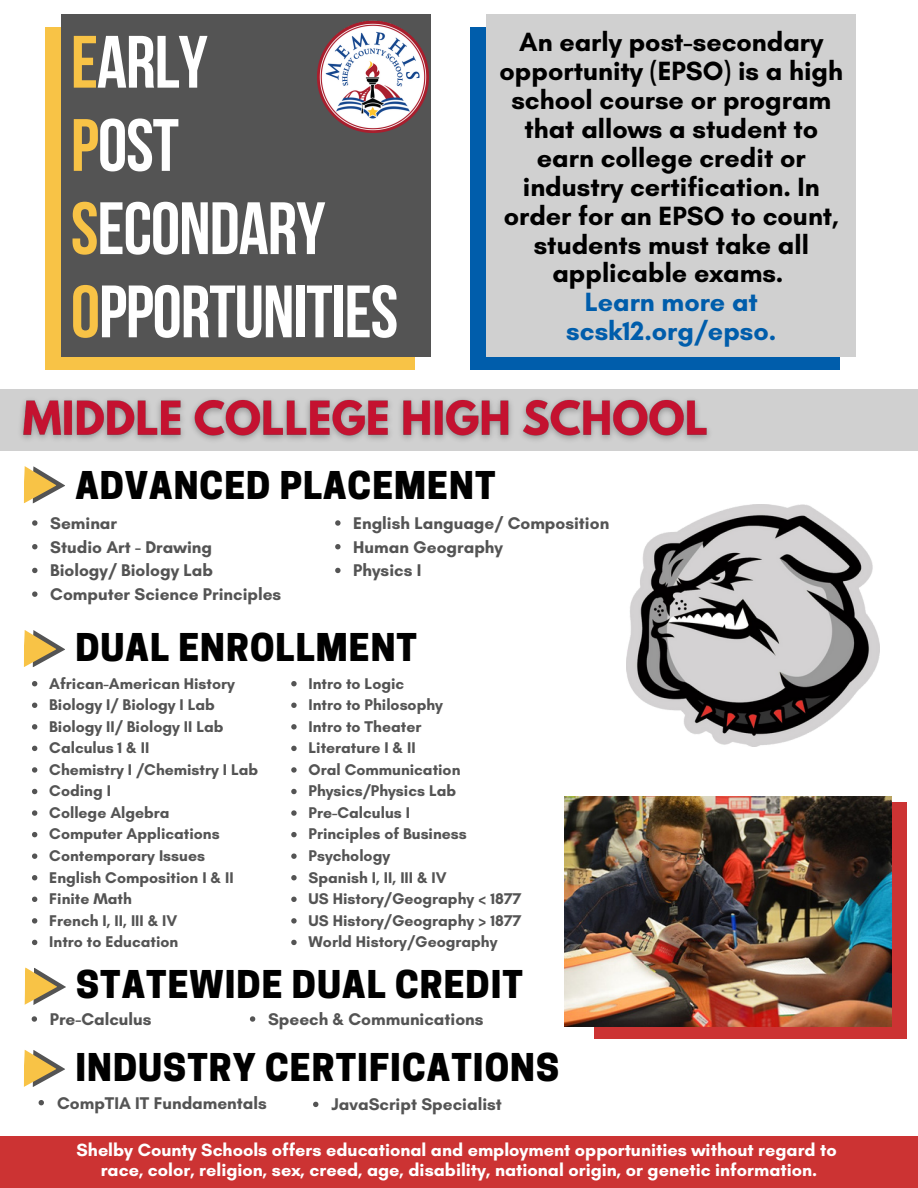
<style>
.page{position:relative;width:918px;height:1188px;background:#fff}
.page>*{position:absolute;margin:0;border:0;box-sizing:border-box;transform-origin:0 0}
.t1{font:700 73.95px "Bebas Neue";letter-spacing:-.015em;color:#fff}
.t2{font:800 36px "Cooper Hewitt";letter-spacing:.03em;color:#000}
.t3{font:700 26.85px/29px "Glacial Indifference";color:#000;text-align:center}
.t4{font:700 26.85px/29px "Glacial Indifference";color:#005dab;text-align:center}
.t5{font:700 18px "Glacial Indifference";color:#fff}
.t6{font:700 17.25px "Glacial Indifference";color:#545454}
.t7{font:700 15.75px "Glacial Indifference";color:#545454}
.s1{color:#f8c346}
</style>
<div class="page">
<div style="left:46px;top:27px;width:369px;height:342px;background:#f8c346"></div>
<div style="left:62px;top:15px;width:369px;height:342px;background:#545454"></div>
<div style="left:470px;top:27px;width:370px;height:342px;background:#005dab"></div>
<div style="left:486px;top:15px;width:370px;height:342px;background:#d0d0d0"></div>
<div style="left:0;top:389px;width:918px;height:61px;background:#d0d0d0"></div>
<svg style="left:24px;top:466px;width:41px;height:38px"></svg>
<svg style="left:24px;top:967px;width:42px;height:38px"></svg>
<svg style="left:24px;top:1050px;width:41px;height:37px"></svg>
<svg style="left:24px;top:630px;width:41px;height:37px"></svg>
<div style="left:0;top:1136px;width:918px;height:51px;background:#c33"></div>
<div style="left:594px;top:803px;width:312px;height:236px;background:#c33"></div>
<img style="left:627px;top:504px;width:253px;height:242px">
<img style="left:565px;top:797px;width:326px;height:229px">
<img style="left:13px;top:399px;width:706px;height:52px">
<svg style="left:32px;top:681px;width:5px;height:5px"></svg>
<svg style="left:32px;top:703px;width:5px;height:5px"></svg>
<svg style="left:32px;top:724px;width:5px;height:6px"></svg>
<svg style="left:32px;top:746px;width:5px;height:5px"></svg>
<svg style="left:32px;top:767px;width:5px;height:6px"></svg>
<svg style="left:32px;top:789px;width:5px;height:5px"></svg>
<svg style="left:32px;top:810px;width:5px;height:6px"></svg>
<svg style="left:32px;top:832px;width:5px;height:5px"></svg>
<svg style="left:32px;top:853px;width:5px;height:6px"></svg>
<svg style="left:32px;top:875px;width:5px;height:5px"></svg>
<svg style="left:32px;top:897px;width:5px;height:5px"></svg>
<svg style="left:32px;top:918px;width:5px;height:6px"></svg>
<svg style="left:32px;top:940px;width:5px;height:5px"></svg>
<svg style="left:32px;top:520px;width:6px;height:6px"></svg>
<svg style="left:32px;top:544px;width:6px;height:5px"></svg>
<svg style="left:32px;top:568px;width:6px;height:5px"></svg>
<svg style="left:32px;top:591px;width:6px;height:6px"></svg>
<svg style="left:291px;top:681px;width:6px;height:5px"></svg>
<svg style="left:291px;top:703px;width:6px;height:5px"></svg>
<svg style="left:291px;top:724px;width:6px;height:6px"></svg>
<svg style="left:291px;top:746px;width:6px;height:5px"></svg>
<svg style="left:291px;top:767px;width:6px;height:6px"></svg>
<svg style="left:291px;top:789px;width:6px;height:5px"></svg>
<svg style="left:291px;top:810px;width:6px;height:6px"></svg>
<svg style="left:291px;top:832px;width:6px;height:5px"></svg>
<svg style="left:291px;top:853px;width:6px;height:6px"></svg>
<svg style="left:291px;top:875px;width:6px;height:5px"></svg>
<svg style="left:291px;top:897px;width:6px;height:5px"></svg>
<svg style="left:291px;top:918px;width:6px;height:6px"></svg>
<svg style="left:291px;top:940px;width:6px;height:5px"></svg>
<svg style="left:32px;top:1016px;width:5px;height:6px"></svg>
<svg style="left:39px;top:1100px;width:5px;height:5px"></svg>
<svg style="left:335px;top:520px;width:6px;height:6px"></svg>
<svg style="left:335px;top:544px;width:6px;height:5px"></svg>
<svg style="left:335px;top:568px;width:6px;height:5px"></svg>
<svg style="left:250px;top:1016px;width:5px;height:6px"></svg>
<svg style="left:313px;top:1102px;width:5px;height:5px"></svg>
<img style="left:317px;top:20px;width:112px;height:67px">
<img style="left:318px;top:22px;width:110px;height:110px">
<p class="t1" style="left:71px;top:32px;width:138px"><span class="s1">E</span>ARLY</p>
<p class="t1" style="left:71px;top:115px;width:110px"><span class="s1">P</span>OST</p>
<p class="t1" style="left:71px;top:199px;width:256px"><span class="s1">S</span>ECONDARY</p>
<p class="t1" style="left:71px;top:282px;width:329px"><span class="s1">O</span>PPORTUNITIES</p>
<p class="t3" style="left:500px;top:27px;width:345px">An early post-secondary opportunity (EPSO) is a high school course or program that allows a student to earn college credit or industry certification. In order for an EPSO to count, students must take all applicable exams.</p>
<p class="t4" style="left:566px;top:287px;width:212px">Learn more at scsk12.org/epso.</p>
<p class="t2" style="left:75px;top:472px;width:422px">ADVANCED PLACEMENT</p>
<p class="t6" style="left:50px;top:513px;width:68px">Seminar</p>
<p class="t6" style="left:50px;top:536px;width:163px">Studio Art - Drawing</p>
<p class="t6" style="left:50px;top:560px;width:164px">Biology/ Biology Lab</p>
<p class="t6" style="left:50px;top:584px;width:233px">Computer Science Principles</p>
<p class="t6" style="left:353px;top:513px;width:258px">English Language/ Composition</p>
<p class="t6" style="left:353px;top:536px;width:151px">Human Geography</p>
<p class="t6" style="left:353px;top:560px;width:70px">Physics I</p>
<p class="t2" style="left:75px;top:634px;width:343px">DUAL ENROLLMENT</p>
<p class="t7" style="left:49px;top:674px;width:187px">African-American History</p>
<p class="t7" style="left:49px;top:695px;width:167px">Biology I/ Biology I Lab</p>
<p class="t7" style="left:49px;top:717px;width:176px">Biology II/ Biology II Lab</p>
<p class="t7" style="left:49px;top:738px;width:102px">Calculus 1 &amp; II</p>
<p class="t7" style="left:49px;top:760px;width:210px">Chemistry I /Chemistry I Lab</p>
<p class="t7" style="left:49px;top:781px;width:63px">Coding I</p>
<p class="t7" style="left:49px;top:803px;width:122px">College Algebra</p>
<p class="t7" style="left:49px;top:825px;width:172px">Computer Applications</p>
<p class="t7" style="left:49px;top:846px;width:157px">Contemporary Issues</p>
<p class="t7" style="left:49px;top:868px;width:186px">English Composition I &amp; II</p>
<p class="t7" style="left:49px;top:889px;width:84px">Finite Math</p>
<p class="t7" style="left:49px;top:911px;width:130px">French I, II, III &amp; IV</p>
<p class="t7" style="left:49px;top:932px;width:131px">Intro to Education</p>
<p class="t7" style="left:309px;top:674px;width:97px">Intro to Logic</p>
<p class="t7" style="left:309px;top:695px;width:136px">Intro to Philosophy</p>
<p class="t7" style="left:309px;top:717px;width:114px">Intro to Theater</p>
<p class="t7" style="left:309px;top:738px;width:109px">Literature I &amp; II</p>
<p class="t7" style="left:309px;top:760px;width:153px">Oral Communication</p>
<p class="t7" style="left:309px;top:781px;width:149px">Physics/Physics Lab</p>
<p class="t7" style="left:309px;top:803px;width:103px">Pre-Calculus I</p>
<p class="t7" style="left:309px;top:825px;width:160px">Principles of Business</p>
<p class="t7" style="left:309px;top:846px;width:83px">Psychology</p>
<p class="t7" style="left:309px;top:868px;width:140px">Spanish I, II, III &amp; IV</p>
<p class="t7" style="left:309px;top:889px;width:214px">US History/Geography &lt; 1877</p>
<p class="t7" style="left:309px;top:911px;width:214px">US History/Geography &gt; 1877</p>
<p class="t7" style="left:309px;top:932px;width:190px">World History/Geography</p>
<p class="t2" style="left:76px;top:971px;width:449px">STATEWIDE DUAL CREDIT</p>
<p class="t6" style="left:50px;top:1009px;width:103px">Pre-Calculus</p>
<p class="t6" style="left:268px;top:1009px;width:217px">Speech &amp; Communications</p>
<p class="t2" style="left:75px;top:1054px;width:485px">INDUSTRY CERTIFICATIONS</p>
<p class="t6" style="left:57px;top:1092px;width:211px">CompTIA IT Fundamentals</p>
<p class="t6" style="left:332px;top:1094px;width:172px">JavaScript Specialist</p>
<p class="t5" style="left:77px;top:1139px;width:762px">Shelby County Schools offers educational and employment opportunities without regard to</p>
<p class="t5" style="left:101px;top:1159px;width:718px">race, color, religion, sex, creed, age, disability, national origin, or genetic information.</p>
</div>
